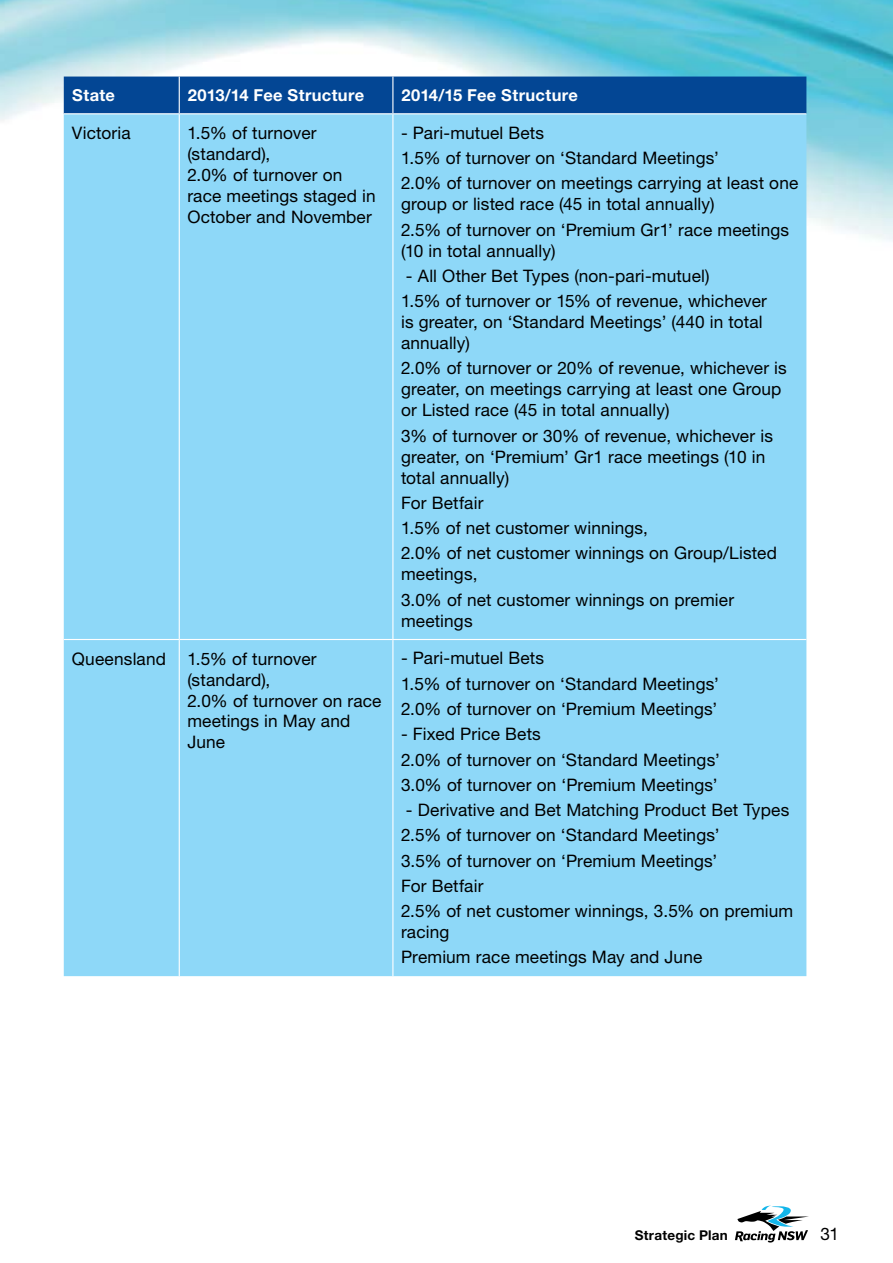
<style>
.page{position:relative;width:893px;height:1263px;background:#fff}
.page>*{position:absolute;margin:0;border:0;box-sizing:border-box;transform-origin:0 0}
.t1{font:17.25px/25.2px "Helvetica Neue LT Std";letter-spacing:.01em;color:#000}
.t2{font:700 16.5px "Helvetica Neue LT Std";letter-spacing:.025em;color:#fff}
.t3{font:700 13.5px "Helvetica Neue LT Std";letter-spacing:.02em;color:#000}
</style>
<div class="page">
<img style="left:0;top:0;width:893px;height:264px">
<svg style="left:735px;top:1205px;width:74px;height:37px"></svg>
<div style="left:64px;top:77px;width:742px;height:36px;background:#034694"></div>
<div style="left:64px;top:114px;width:742px;height:862px;background:#8ed8f8"></div>
<hr style="left:179px;top:77px;width:1px;height:36px;background:#fff">
<hr style="left:392px;top:77px;width:1px;height:36px;background:#fff">
<hr style="left:64px;top:113px;width:115px;height:1px;background:#fff">
<hr style="left:179px;top:113px;width:214px;height:1px;background:#fff">
<hr style="left:179px;top:114px;width:1px;height:525px;background:#fff">
<hr style="left:393px;top:113px;width:413px;height:1px;background:#fff">
<hr style="left:392px;top:114px;width:1px;height:525px;background:#fff">
<hr style="left:64px;top:639px;width:115px;height:1px;background:#fff">
<hr style="left:179px;top:639px;width:214px;height:1px;background:#fff">
<hr style="left:179px;top:640px;width:1px;height:336px;background:#fff">
<hr style="left:393px;top:639px;width:413px;height:1px;background:#fff">
<hr style="left:392px;top:640px;width:1px;height:336px;background:#fff">
<p class="t2" style="left:72px;top:85px;width:44px">State</p>
<p class="t2" style="left:188px;top:85px;width:178px">2013/14 Fee Structure</p>
<p class="t2" style="left:401px;top:85px;width:178px">2014/15 Fee Structure</p>
<p class="t1" style="left:72px;top:120px;width:60px">Victoria</p>
<p class="t1" style="left:187px;top:122px;width:190px;line-height:21px">1.5% of turnover (standard),<br>2.0% of turnover on race meetings staged in<br>October and November</p>
<p class="t1" style="left:401px;top:120px;width:399px">- Pari-mutuel Bets<br>1.5% of turnover on ‘Standard Meetings’<br>2.0% of turnover on meetings carrying at least one</p>
<p class="t1" style="left:401px;top:191px;width:390px">group or listed race (45 in total annually)<br>2.5% of turnover on ‘Premium Gr1’ race meetings</p>
<p class="t1" style="left:401px;top:238px;width:156px">(10 in total annually)</p>
<p class="t1" style="left:401px;top:263px;width:367px">- All Other Bet Types (non-pari-mutuel)<br>1.5% of turnover or 15% of revenue, whichever</p>
<p class="t1" style="left:401px;top:311px;width:363px;line-height:21px">is greater, on ‘Standard Meetings’ (440 in total annually)</p>
<p class="t1" style="left:401px;top:357px;width:387px;line-height:21px">2.0% of turnover or 20% of revenue, whichever is greater, on meetings carrying at least one Group or Listed race (45 in total annually)</p>
<p class="t1" style="left:401px;top:425px;width:373px;line-height:21px">3% of turnover or 30% of revenue, whichever is greater, on ‘Premium’ Gr1 race meetings (10 in total annually)</p>
<p class="t1" style="left:401px;top:490px;width:377px">For Betfair<br>1.5% of net customer winnings,<br>2.0% of net customer winnings on Group/Listed</p>
<p class="t1" style="left:401px;top:561px;width:335px">meetings,<br>3.0% of net customer winnings on premier</p>
<p class="t1" style="left:401px;top:608px;width:73px">meetings</p>
<p class="t1" style="left:187px;top:648px;width:196px;line-height:21px;text-indent:-115px">Queensland 1.5% of turnover (standard),<br>2.0% of turnover on race meetings in May and<br>June</p>
<p class="t1" style="left:401px;top:645px;width:319px">- Pari-mutuel Bets<br>1.5% of turnover on ‘Standard Meetings’<br>2.0% of turnover on ‘Premium Meetings’</p>
<p class="t1" style="left:401px;top:721px;width:320px">- Fixed Price Bets<br>2.0% of turnover on ‘Standard Meetings’<br>3.0% of turnover on ‘Premium Meetings’</p>
<p class="t1" style="left:401px;top:797px;width:394px">- Derivative and Bet Matching Product Bet Types 2.5% of turnover on ‘Standard Meetings’<br>3.5% of turnover on ‘Premium Meetings’<br>For Betfair<br>2.5% of net customer winnings, 3.5% on premium</p>
<p class="t1" style="left:401px;top:919px;width:303px">racing<br>Premium race meetings May and June</p>
<p class="t3" style="left:635px;top:1227px;width:95px">Strategic Plan</p>
<p class="t1" style="left:820px;top:1221px;width:20px">31</p>
</div>
